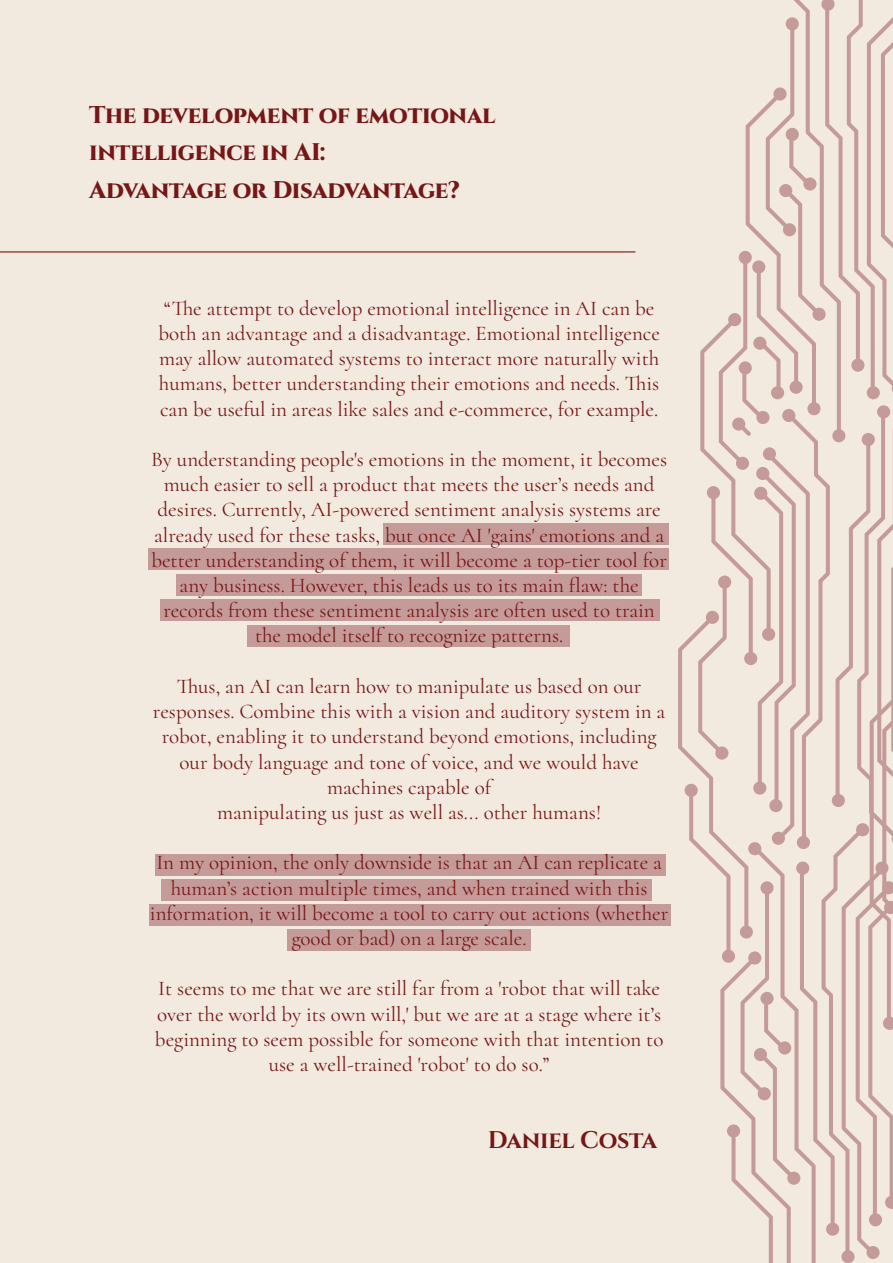
<style>
.page{position:relative;width:893px;height:1263px;background:#f2e9df}
.page>*{position:absolute;margin:0;border:0;box-sizing:border-box;transform-origin:0 0}
.t1{font:800 24px/37.5px "Cinzel";letter-spacing:-.01em;color:#761616}
.t2{font:24px "Cinzel";letter-spacing:-.015em;color:#761616}
.t3{font:21px/25.2px "Cormorant";color:#761616;text-align:center}
</style>
<div class="page">
<div style="left:155px;top:854px;width:510px;height:21px;background:#c59b99"></div>
<div style="left:161px;top:879px;width:491px;height:21px;background:#c59b99"></div>
<div style="left:150px;top:905px;width:521px;height:21px;background:#c59b99"></div>
<div style="left:287px;top:930px;width:243px;height:21px;background:#c59b99"></div>
<div style="left:148px;top:549px;width:520px;height:21px;background:#c59b99"></div>
<div style="left:176px;top:574px;width:465px;height:21px;background:#c59b99"></div>
<div style="left:247px;top:625px;width:323px;height:21px;background:#c59b99"></div>
<div style="left:160px;top:600px;width:499px;height:21px;background:#c59b99"></div>
<div style="left:383px;top:523px;width:285px;height:21px;background:#c59b99"></div>
<svg style="left:678px;top:0;width:215px;height:1263px"></svg>
<hr style="left:0;top:251px;width:635px;height:1px;background:#761616">
<p class="t1" style="left:89px;top:97px;width:408px">The development of emotional intelligence in AI:<br>Advantage or Disadvantage?</p>
<p class="t3" style="left:158px;top:295px;width:503px;text-align:left">“The attempt to develop emotional intelligence in AI can be both an advantage and a disadvantage. Emotional intelligence may allow automated systems to interact more naturally with humans, better understanding their emotions and needs. This can be useful in areas like sales and e-commerce, for example.</p>
<p class="t3" style="left:151px;top:447px;width:517px">By understanding people's emotions in the moment, it becomes much easier to sell a product that meets the user’s needs and desires. Currently, AI-powered sentiment analysis systems are already used for these tasks, but once AI 'gains' emotions and a better understanding of them, it will become a top-tier tool for any business. However, this leads us to its main flaw: the records from these sentiment analysis are often used to train the model itself to recognize patterns.</p>
<p class="t3" style="left:153px;top:673px;width:514px">Thus, an AI can learn how to manipulate us based on our responses. Combine this with a vision and auditory system in a robot, enabling it to understand beyond emotions, including our body language and tone of voice, and we would have machines capable of<br>manipulating us just as well as... other humans!</p>
<p class="t3" style="left:150px;top:850px;width:520px">In my opinion, the only downside is that an AI can replicate a human’s action multiple times, and when trained with this information, it will become a tool to carry out actions (whether good or bad) on a large scale.</p>
<p class="t3" style="left:155px;top:976px;width:510px">It seems to me that we are still far from a 'robot that will take over the world by its own will,' but we are at a stage where it’s beginning to seem possible for someone with that intention to use a well-trained 'robot' to do so.”</p>
<p class="t2" style="left:488px;top:1124px;width:171px">Daniel Costa</p>
</div>
